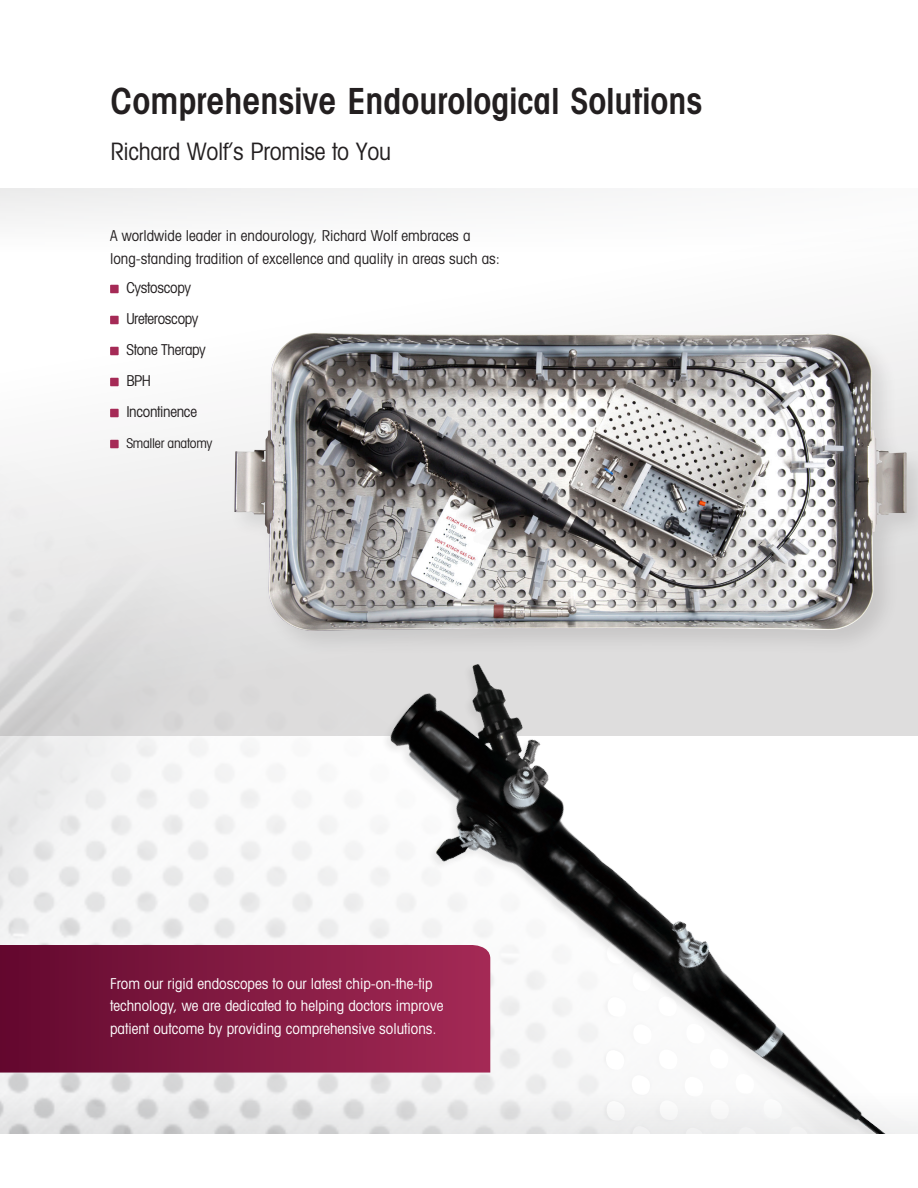
<style>
.page{position:relative;width:918px;height:1188px;background:#fff}
.page>*{position:absolute;margin:0;border:0;box-sizing:border-box;transform-origin:0 0}
.Wolf_Head_24_auto{font:600 condensed 36px "Avant Garde";color:#231f20}
.Wolf_Head_24_auto-2{font:condensed 24px "Avant Garde";letter-spacing:-.015em;color:#231f20}
.Wolf_Grundtext_10_1{font:condensed 15px/22.5px "Avant Garde";color:#fff}
.Wolf_Grundtext_10_1-2{font:condensed 15px/22.5px "Avant Garde";color:#231f20}
.Wolf_Subhead_Grundt{font:condensed 15px "Avant Garde";letter-spacing:-.02em;color:#231f20}
.Wolf_Subhead_Grundt-2{font:condensed 13.5px "Avant Garde";letter-spacing:-.015em;color:#231f20}
</style>
<div class="page">
<img style="left:354px;top:657px;width:564px;height:477px">
<svg style="left:0;top:945px;width:490px;height:128px;background:#831a42"></svg>
<div style="left:110px;top:285px;width:9px;height:8px;background:#a52a56"></div>
<div style="left:110px;top:316px;width:9px;height:8px;background:#a52a56"></div>
<div style="left:110px;top:347px;width:9px;height:8px;background:#a52a56"></div>
<div style="left:110px;top:378px;width:9px;height:8px;background:#a52a56"></div>
<div style="left:110px;top:409px;width:9px;height:8px;background:#a52a56"></div>
<div style="left:110px;top:440px;width:9px;height:8px;background:#a52a56"></div>
<div style="left:229px;top:327px;width:689px;height:330px;background:#231f20;opacity:.12"></div>
<img style="left:234px;top:333px;width:673px;height:299px">
<p class="Wolf_Head_24_auto" style="left:111px;top:79px;width:593px">Comprehensive Endourological Solutions</p>
<p class="Wolf_Head_24_auto-2" style="left:111px;top:136px;width:282px">Richard Wolf’s Promise to You</p>
<p class="Wolf_Grundtext_10_1-2" style="left:110px;top:225px;width:391px">A worldwide leader in endourology, Richard Wolf embraces a long-standing tradition of excellence and quality in areas such as:</p>
<p class="Wolf_Subhead_Grundt" style="left:126px;top:279px;width:66px">Cystoscopy</p>
<p class="Wolf_Subhead_Grundt" style="left:126px;top:310px;width:74px">Ureteroscopy</p>
<p class="Wolf_Subhead_Grundt" style="left:126px;top:341px;width:81px">Stone Therapy</p>
<p class="Wolf_Subhead_Grundt" style="left:126px;top:372px;width:26px">BPH</p>
<p class="Wolf_Subhead_Grundt" style="left:126px;top:403px;width:72px">Incontinence</p>
<p class="Wolf_Subhead_Grundt-2" style="left:126px;top:435px;width:88px">Smaller anatomy</p>
<p class="Wolf_Grundtext_10_1" style="left:110px;top:972px;width:335px">From our rigid endoscopes to our latest chip-on-the-tip technology, we are dedicated to helping doctors improve patient outcome by providing comprehensive solutions.</p>
</div>
